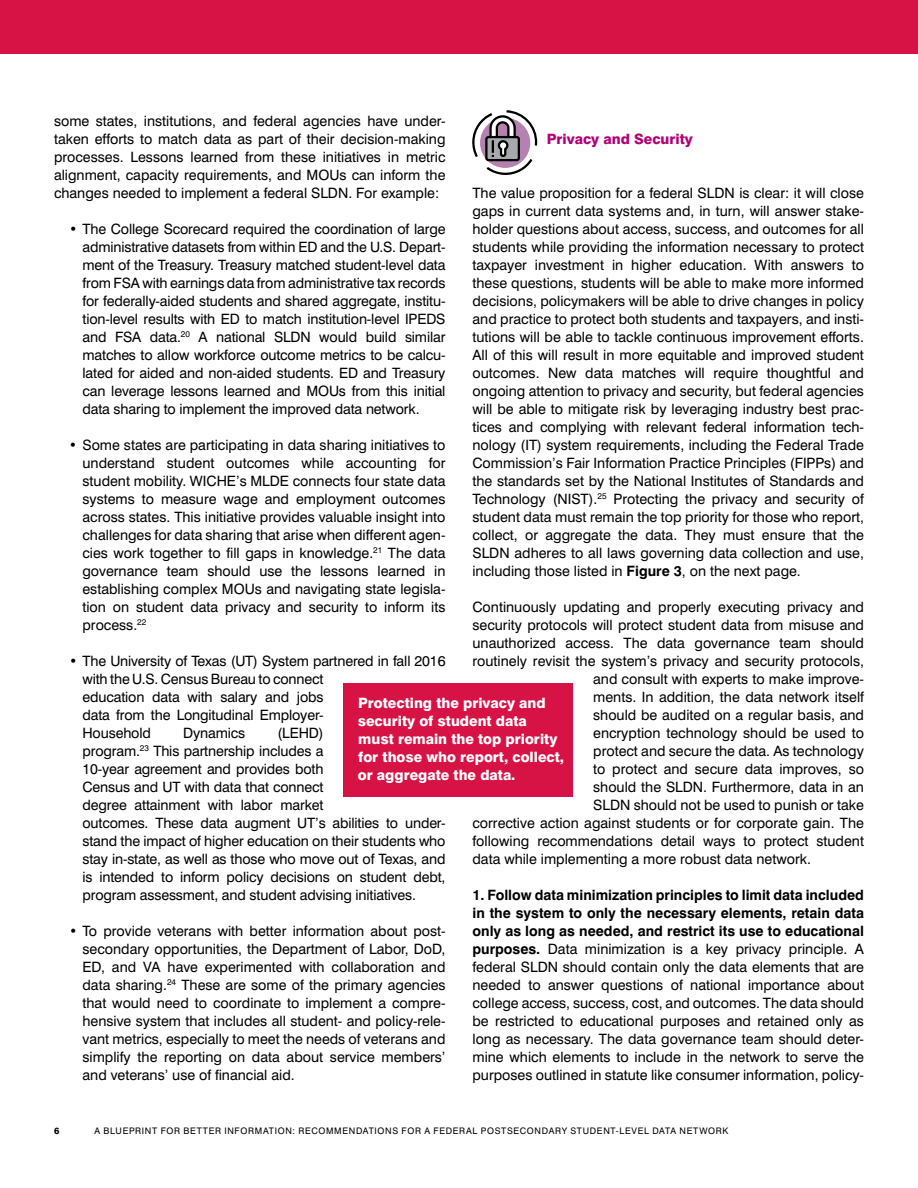
<style>
.page{position:relative;width:918px;height:1188px;background:#fff}
.page>*{position:absolute;margin:0;border:0;box-sizing:border-box;transform-origin:0 0}
.t1{font:14.25px/18px "Swiss 721 BT";color:#000;text-align:justify}
.t2{font:800 14.25px/18px "Swiss 721 BT";color:#fff}
.t3{font:800 14.25px "Swiss 721 BT";color:#b30075}
.t4{font:9px "Swiss 721 BT";letter-spacing:.075em;color:#000}
.t5{font:800 9px "Swiss 721 BT";color:#000}
.s1{font-weight:700}
</style>
<div class="page">
<div style="left:0;top:0;width:918px;height:54px;background:#d71345"></div>
<svg style="left:473px;top:110px;width:65px;height:65px"></svg>
<div style="left:344px;top:684px;width:229px;height:113px;background:#d71345"></div>
<p class="t1" style="left:54px;top:112px;width:393px">some states, institutions, and federal agencies have under&shy;taken efforts to match data as part of their decision-making processes. Lessons learned from these initiatives in metric alignment, capacity requirements, and MOUs can inform the changes needed to implement a federal SLDN. For example:</p>
<p class="t1" style="left:82px;top:220px;width:365px;text-indent:-13px">• The College Scorecard required the coordination of large administrative datasets from within ED and the U.S. Depart&shy;ment of the Treasury. Treasury matched student-level data from FSA with earnings data from administrative tax records for federally-aided students and shared aggregate, institu&shy;tion-level results with ED to match institution-level IPEDS and FSA data.<sup>20</sup> A national SLDN would build similar matches to allow workforce outcome metrics to be calcu&shy;lated for aided and non-aided students. ED and Treasury can leverage lessons learned and MOUs from this initial data sharing to implement the improved data network.</p>
<p class="t1" style="left:82px;top:436px;width:365px;text-indent:-13px">• Some states are participating in data sharing initiatives to understand student outcomes while accounting for student mobility. WICHE’s MLDE connects four state data systems to measure wage and employment outcomes across states. This initiative provides valuable insight into challenges for data sharing that arise when different agen&shy;cies work together to fill gaps in knowledge.<sup>21</sup> The data governance team should use the lessons learned in establishing complex MOUs and navigating state legisla&shy;tion on student data privacy and security to inform its process.<sup>22</sup></p>
<p class="t1" style="left:83px;top:652px;width:365px;text-align:left;text-indent:-13px">• The University of Texas (UT) System partnered in fall 2016 with the U.S. Census Bureau to connect<br>education data with salary and jobs<br>data from the Longitudinal Employer-<br>Household</p>
<p class="t3" style="left:547px;top:130px;width:148px">Privacy and Security</p>
<p class="t1" style="left:472px;top:184px;width:393px">The value proposition for a federal SLDN is clear: it will close gaps in current data systems and, in turn, will answer stake&shy;holder questions about access, success, and outcomes for all students while providing the information necessary to protect taxpayer investment in higher education. With answers to these questions, students will be able to make more informed decisions, policymakers will be able to drive changes in policy and practice to protect both students and taxpayers, and insti&shy;tutions will be able to tackle continuous improvement efforts.<br>All of this will result in more equitable and improved student outcomes. New data matches will require thoughtful and ongoing attention to privacy and security, but federal agencies will be able to mitigate risk by leveraging industry best prac&shy;tices and complying with relevant federal information tech&shy;nology (IT) system requirements, including the Federal Trade Commission’s Fair Information Practice Principles (FIPPs) and the standards set by the National Institutes of Standards and Technology (NIST).<sup>25</sup> Protecting the privacy and security of student data must remain the top priority for those who report, collect, or aggregate the data. They must ensure that the SLDN adheres to all laws governing data collection and use, including those listed in <span class="s1">Figure 3</span>, on the next page.</p>
<p class="t1" style="left:472px;top:598px;width:393px">Continuously updating and properly executing privacy and</p>
<p class="t1" style="left:472px;top:616px;width:393px">security protocols will protect student data from misuse and</p>
<p class="t1" style="left:472px;top:634px;width:393px">unauthorized access. The data governance team should</p>
<p class="t1" style="left:472px;top:652px;width:393px">routinely revisit the system’s privacy and security protocols,</p>
<p class="t1" style="left:593px;top:670px;width:272px">and consult with experts to make improve-</p>
<p class="t1" style="left:593px;top:688px;width:272px">ments. In addition, the data network itself</p>
<p class="t1" style="left:593px;top:706px;width:272px">should be audited on a regular basis, and</p>
<p class="t1" style="left:593px;top:724px;width:272px">encryption technology should be used to</p>
<p class="t1" style="left:593px;top:742px;width:272px">protect and secure the data. As technology</p>
<p class="t1" style="left:593px;top:760px;width:272px">to protect and secure data improves, so</p>
<p class="t1" style="left:593px;top:778px;width:272px">should the SLDN. Furthermore, data in an</p>
<p class="t1" style="left:593px;top:796px;width:272px">SLDN should not be used to punish or take</p>
<p class="t1" style="left:472px;top:814px;width:393px">corrective action against students or for corporate gain. The</p>
<p class="t1" style="left:472px;top:832px;width:393px">following recommendations detail ways to protect student</p>
<p class="t1" style="left:472px;top:850px;width:340px">data while implementing a more robust data network.</p>
<p class="t1" style="left:472px;top:886px;width:393px"><span class="s1">1. Follow data minimization principles to limit data included in the system to only the necessary elements, retain data only as long as needed, and restrict its use to educational purposes.</span> Data minimization is a key privacy principle. A federal SLDN should contain only the data elements that are needed to answer questions of national importance about college access, success, cost, and outcomes. The data should be restricted to educational purposes and retained only as long as necessary. The data governance team should deter&shy;mine which elements to include in the network to serve the purposes outlined in statute like consumer information, policy-</p>
<p class="t2" style="left:358px;top:693px;width:208px">Protecting the privacy and security of student data must remain the top priority for those who report, collect, or aggregate the data.</p>
<p class="t1" style="left:83px;top:724px;width:365px;text-align:left;text-indent:195px">(LEHD)<br>program.<sup>23</sup> This partnership includes a<br>10-year agreement and provides both<br>Census and UT with data that connect<br>degree attainment with labor market<br>outcomes. These data augment UT’s abilities to under&shy;stand the impact of higher education on their students who stay in-state, as well as those who move out of Texas, and is intended to inform policy decisions on student debt, program assessment, and student advising initiatives.</p>
<p class="t1" style="left:82px;top:922px;width:365px;text-indent:-13px">• To provide veterans with better information about post&shy;secondary opportunities, the Department of Labor, DoD, ED, and VA have experimented with collaboration and data sharing.<sup>24</sup> These are some of the primary agencies that would need to coordinate to implement a compre&shy;hensive system that includes all student- and policy-rele&shy;vant metrics, especially to meet the needs of veterans and simplify the reporting on data about service members’ and veterans’ use of financial aid.</p>
<p class="t1" style="left:183px;top:724px;width:64px">Dynamics</p>
<p class="t5" style="left:54px;top:1125px;width:7px">6</p>
<p class="t4" style="left:94px;top:1125px;width:635px">A BLUEPRINT FOR BETTER INFORMATION: RECOMMENDATIONS FOR A FEDERAL POSTSECONDARY STUDENT-LEVEL DATA NETWORK</p>
</div>
